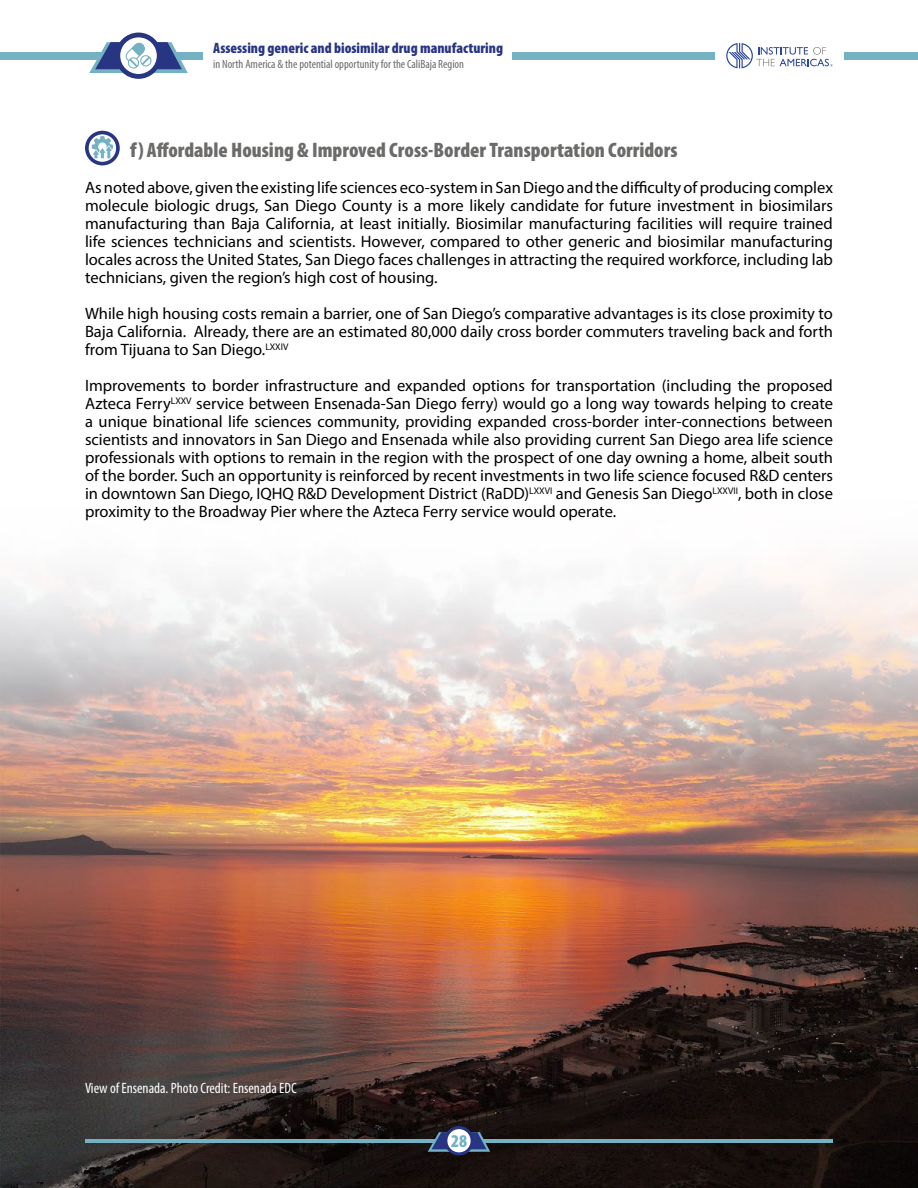
<style>
.page{position:relative;width:918px;height:1188px;background:#fff}
.page>*{position:absolute;margin:0;border:0;box-sizing:border-box;transform-origin:0 0}
.t1{font:900 condensed 21px "Myriad Pro";color:#6c6b6a}
.t2{font:900 condensed 18px "Myriad Pro";color:#73b1c3}
.t3{font:16.5px/18px "Myriad Pro";color:#000;text-align:justify}
.t4{font:900 condensed 15px "Myriad Pro";color:#283583}
.t5{font:condensed 15px "Myriad Pro";color:#fff}
.t6{font:condensed 12px "Myriad Pro";color:#6c6b6a}
</style>
<div class="page">
<img style="left:0;top:32px;width:918px;height:1156px">
<svg style="left:85px;top:131px;width:35px;height:34px"></svg>
<svg style="left:89px;top:134px;width:27px;height:28px"></svg>
<svg style="left:92px;top:136px;width:21px;height:22px"></svg>
<div style="left:0;top:52px;width:202px;height:8px;background:#73b1c3"></div>
<div style="left:513px;top:52px;width:202px;height:8px;background:#73b1c3"></div>
<div style="left:844px;top:52px;width:74px;height:8px;background:#73b1c3"></div>
<hr style="left:85px;top:1139px;width:748px;height:4px;background:#73b1c3">
<svg style="left:726px;top:43px;width:107px;height:25px"></svg>
<svg style="left:428px;top:1132px;width:62px;height:20px"></svg>
<svg style="left:444px;top:1126px;width:30px;height:29px"></svg>
<div style="left:447px;top:1129px;width:24px;height:23px;background:#fff;border-radius:50%"></div>
<div style="left:115px;top:33px;width:47px;height:46px;background:#283583;border-radius:50%"></div>
<svg style="left:120px;top:37px;width:37px;height:37px"></svg>
<svg style="left:89px;top:42px;width:99px;height:31px"></svg>
<p class="t4" style="left:213px;top:39px;width:291px">Assessing generic and biosimilar drug manufacturing</p>
<p class="t6" style="left:213px;top:56px;width:252px">in North America &amp; the potential opportunity for the CaliBaja Region</p>
<p class="t1" style="left:130px;top:137px;width:549px">f) Affordable Housing &amp; Improved Cross-Border Transportation Corridors</p>
<p class="t3" style="left:85px;top:178px;width:750px">As noted above, given the existing life sciences eco-system in San Diego and the difficulty of producing complex molecule biologic drugs, San Diego County is a more likely candidate for future investment in biosimilars manufacturing than Baja California, at least initially. Biosimilar manufacturing facilities will require trained life sciences technicians and scientists. However, compared to other generic and biosimilar manufacturing locales across the United States, San Diego faces challenges in attracting the required workforce, including lab technicians, given the region’s high cost of housing.</p>
<p class="t3" style="left:85px;top:304px;width:749px">While high housing costs remain a barrier, one of San Diego’s comparative advantages is its close proximity to Baja California. Already, there are an estimated 80,000 daily cross border commuters traveling back and forth from Tijuana to San Diego.<sup>LXXIV</sup></p>
<p class="t3" style="left:85px;top:376px;width:750px">Improvements to border infrastructure and expanded options for transportation (including the proposed Azteca Ferry<sup>LXXV</sup> service between Ensenada-San Diego ferry) would go a long way towards helping to create a unique binational life sciences community, providing expanded cross-border inter-connections between scientists and innovators in San Diego and Ensenada while also providing current San Diego area life science professionals with options to remain in the region with the prospect of one day owning a home, albeit south of the border. Such an opportunity is reinforced by recent investments in two life science focused R&amp;D centers in downtown San Diego, IQHQ R&amp;D Development District (RaDD)<sup>LXXVI</sup> and Genesis San Diego<sup>LXXVII</sup>, both in close proximity to the Broadway Pier where the Azteca Ferry service would operate.</p>
<p class="t5" style="left:85px;top:1079px;width:213px">View of Ensenada. Photo Credit: Ensenada EDC</p>
<p class="t2" style="left:451px;top:1129px;width:17px">28</p>
</div>
